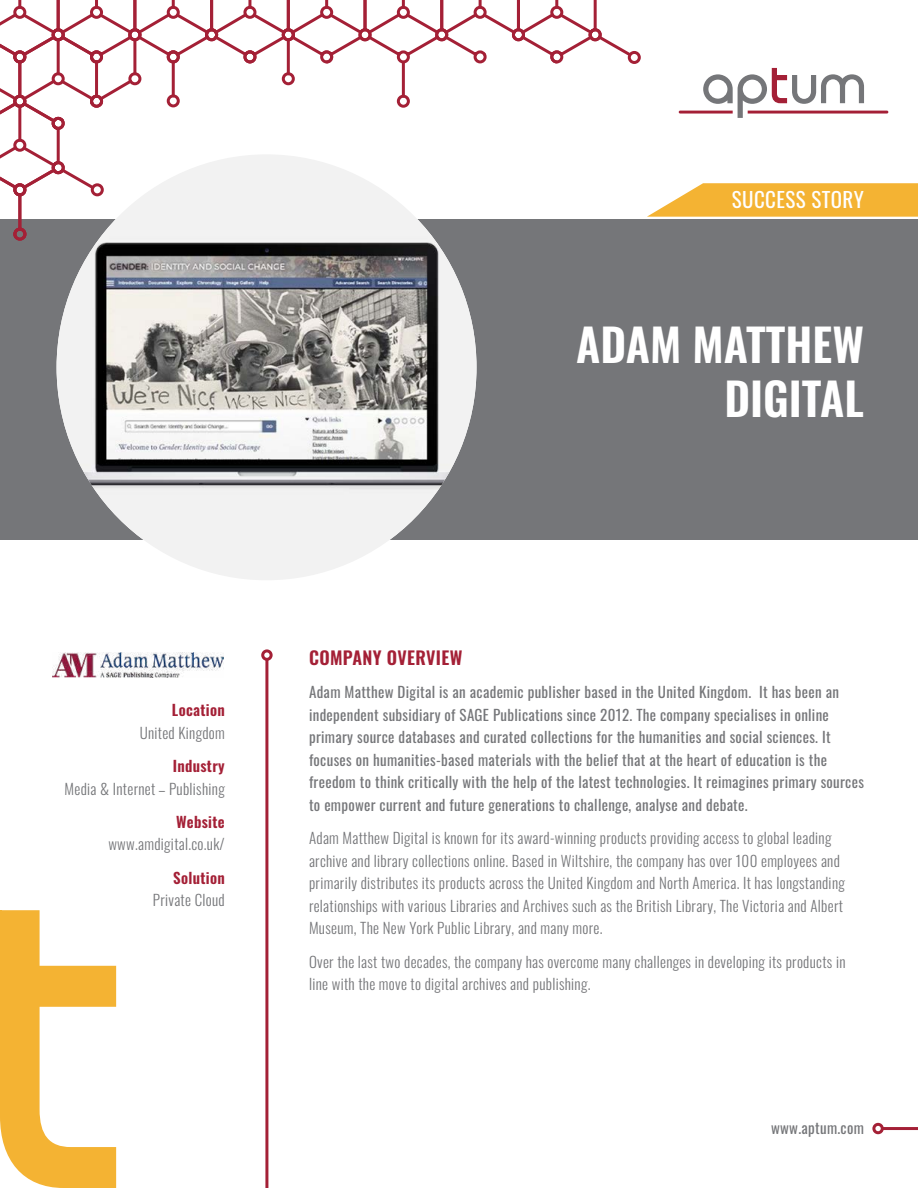
<style>
.page{position:relative;width:918px;height:1188px;background:#fff}
.page>*{position:absolute;margin:0;border:0;box-sizing:border-box;transform-origin:0 0}
.t1{font:600 45px/54px "Oswald";color:#fff;text-align:right}
.t2{font:21px "Oswald";letter-spacing:.02em;color:#fff}
.t3{font:600 18px "Oswald";letter-spacing:.02em;color:#a42036}
.t4{font:300 15px/22.5px "Oswald";letter-spacing:.02em;color:#757679}
.t5{font:15px/22.5px "Oswald";letter-spacing:.02em;color:#757679}
.t6{font:600 15px "Oswald";letter-spacing:.02em;color:#a42036}
</style>
<div class="page">
<div style="left:0;top:219px;width:918px;height:320px;background:#757679"></div>
<svg style="left:647px;top:183px;width:271px;height:34px;background:#f5bb4b"></svg>
<svg style="left:679px;top:68px;width:209px;height:50px"></svg>
<div style="left:261px;top:649px;width:12px;height:12px;border:3px solid #a42036;border-radius:50%"></div>
<hr style="left:265px;top:660px;width:3px;height:528px;background:#a42036">
<div style="left:872px;top:1123px;width:12px;height:11px;border:3px solid #a42036;border-radius:50%"></div>
<hr style="left:883px;top:1127px;width:35px;height:3px;background:#a42036">
<img style="left:57px;top:251px;width:420px;height:329px">
<div style="left:628px;top:51px;width:13px;height:13px;border:3px solid #a42036;border-radius:50%"></div>
<svg style="left:0;top:0;width:634px;height:251px"></svg>
<svg style="left:0;top:910px;width:116px;height:278px"></svg>
<hr style="left:0;top:910px;width:2px;height:207px;background:#f4b333">
<hr style="left:63px;top:1187px;width:53px;height:1px;background:#f4b333">
<img style="left:52px;top:653px;width:172px;height:24px">
<h2 class="t2" style="left:732px;top:191px;width:134px">SUCCESS STORY</h2>
<h1 class="t1" style="left:576px;top:321px;width:289px">ADAM MATTHEW<br>DIGITAL</h1>
<p class="t6" style="left:172px;top:704px;width:54px">Location</p>
<p class="t4" style="left:140px;top:723px;width:87px">United Kingdom</p>
<p class="t6" style="left:173px;top:760px;width:53px">Industry</p>
<p class="t4" style="left:65px;top:779px;width:162px">Media &amp; Internet – Publishing</p>
<p class="t6" style="left:176px;top:816px;width:50px">Website</p>
<p class="t4" style="left:108px;top:834px;width:118px">www.amdigital.co.uk/</p>
<p class="t6" style="left:173px;top:871px;width:53px">Solution</p>
<p class="t4" style="left:153px;top:890px;width:73px">Private Cloud</p>
<p class="t3" style="left:309px;top:650px;width:155px">COMPANY OVERVIEW</p>
<p class="t5" style="left:309px;top:683px;width:556px">Adam Matthew Digital is an academic publisher based in the United Kingdom. It has been an independent subsidiary of SAGE Publications since 2012. The company specialises in online primary source databases and curated collections for the humanities and social sciences. It focuses on humanities-based materials with the belief that at the heart of education is the freedom to think critically with the help of the latest technologies. It reimagines primary sources to empower current and future generations to challenge, analyse and debate.</p>
<p class="t4" style="left:309px;top:828px;width:537px">Adam Matthew Digital is known for its award-winning products providing access to global leading archive and library collections online. Based in Wiltshire, the company has over 100 employees and primarily distributes its products across the United Kingdom and North America. It has longstanding relationships with various Libraries and Archives such as the British Library, The Victoria and Albert Museum, The New York Public Library, and many more.</p>
<p class="t4" style="left:309px;top:951px;width:538px">Over the last two decades, the company has overcome many challenges in developing its products in line with the move to digital archives and publishing.</p>
<p class="t5" style="left:771px;top:1118px;width:94px">www.aptum.com</p>
</div>
